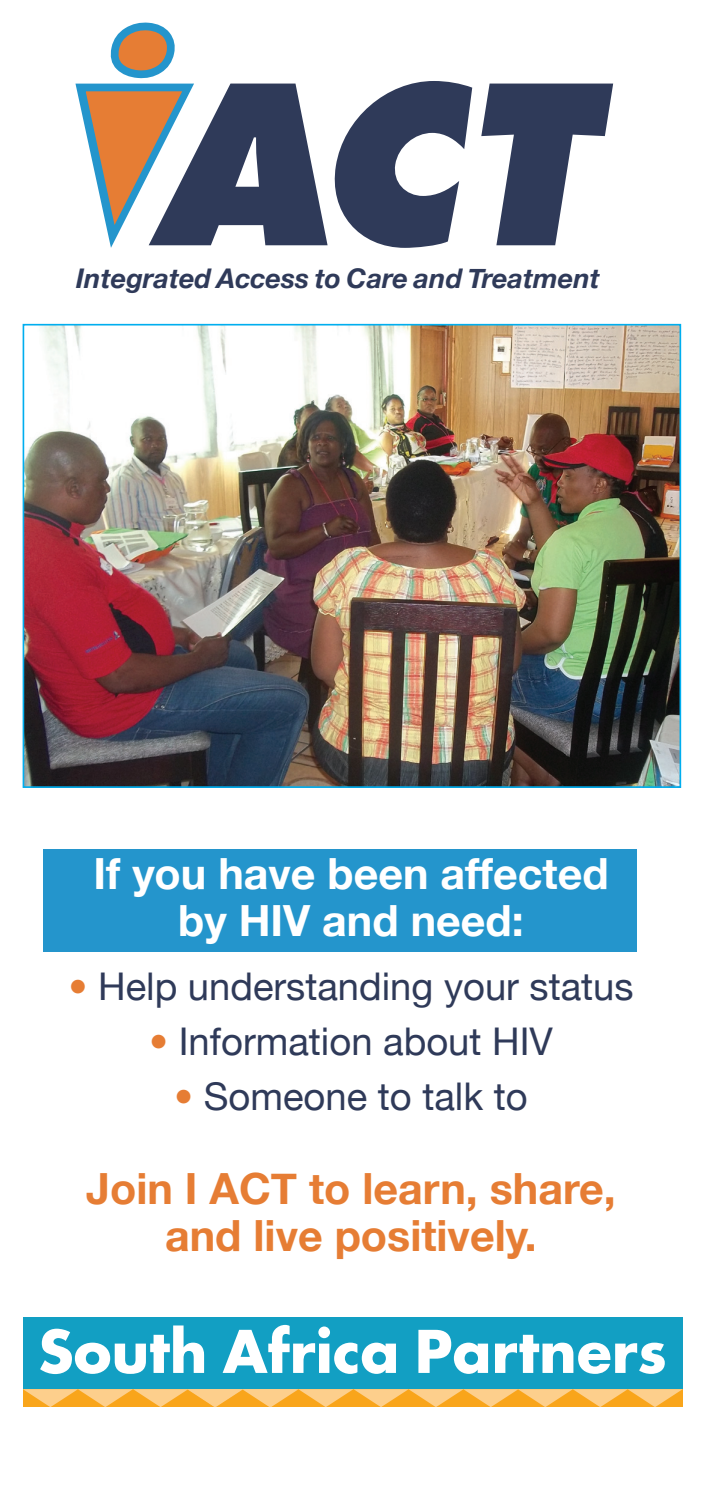
<style>
.page{position:relative;width:702px;height:1489px;background:#fff}
.page>*{position:absolute;margin:0;border:0;box-sizing:border-box;transform-origin:0 0}
.t1{font:700 43px/47px "Helvetica Neue";color:#e67d34;text-align:center}
.t2{font:700 43px/47px "Helvetica Neue";color:#fff;text-align:center}
.t3{font:38.25px "Helvetica Neue";color:#2f3a59}
.t4{font:italic 700 27px "Helvetica Neue";color:#2f3a59}
.s1{color:#e67d34}
</style>
<div class="page">
<div style="left:43px;top:848px;width:593px;height:103px;background:#2495cc"></div>
<svg style="left:200px;top:81px;width:413px;height:167px;fill:#2f3a59"></svg>
<svg style="left:75px;top:22px;width:125px;height:225px"></svg>
<img style="left:26px;top:327px;width:652px;height:458px">
<div style="left:23px;top:324px;width:658px;height:464px;border:2px solid #00aeef"></div>
<div style="left:23px;top:1316px;width:659px;height:72px;background:#129fc3"></div>
<svg style="left:23px;top:1388px;width:659px;height:18px"></svg>
<svg style="left:40px;top:1324px;width:624px;height:49px"></svg>
<p class="t4" style="left:76px;top:262px;width:525px">Integrated Access to Care and Treatment</p>
<p class="t2" style="left:93px;top:849px;width:516px">If you have been affected by HIV and need:</p>
<p class="t3" style="left:68px;top:963px;width:566px"><span class="s1">•</span> Help understanding your status</p>
<p class="t3" style="left:149px;top:1018px;width:405px"><span class="s1">•</span> Information about HIV</p>
<p class="t3" style="left:174px;top:1073px;width:355px"><span class="s1">•</span> Someone to talk to</p>
<p class="t1" style="left:86px;top:1164px;width:531px">Join I ACT to learn, share, and live positively.</p>
</div>
